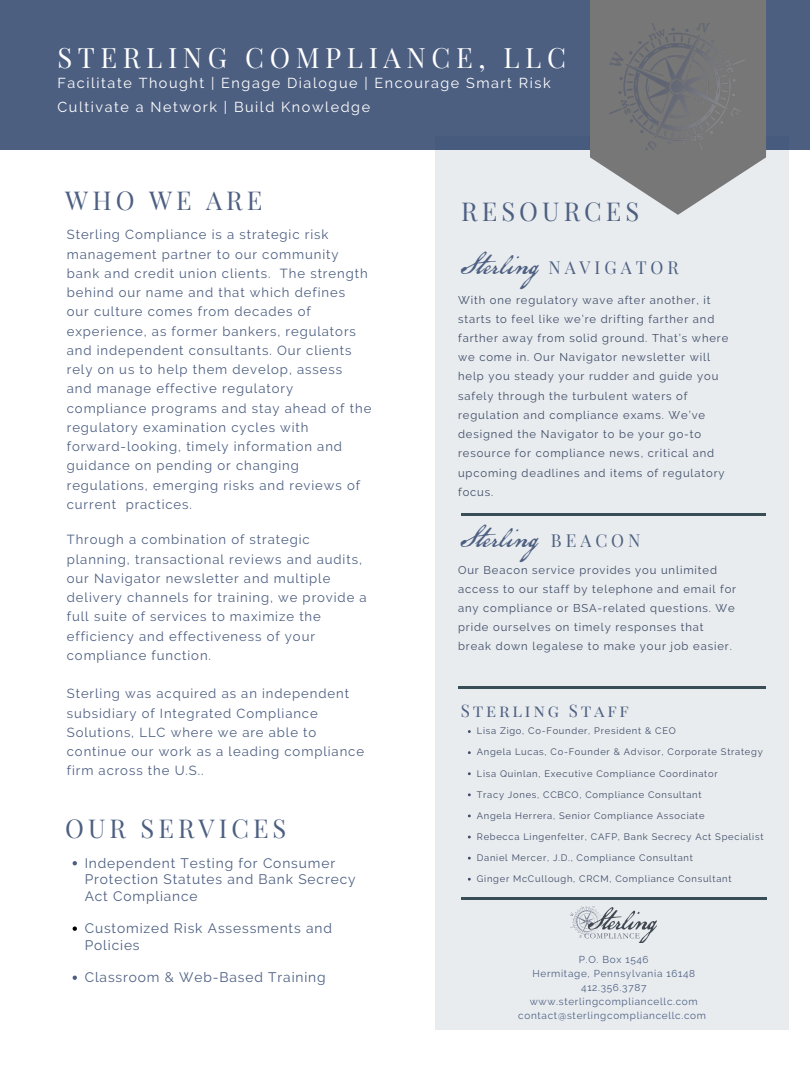
<style>
.page{position:relative;width:810px;height:1080px;background:#fff}
.page>*{position:absolute;margin:0;border:0;box-sizing:border-box;transform-origin:0 0}
.t1{font:27.5px "Playfair Display SC";letter-spacing:.205em;color:#fff}
.t2{font:25.44px "Playfair Display SC";letter-spacing:.16em;color:#4d5f81}
.t3{font:17.5px "Playfair Display SC";letter-spacing:.225em;color:#4d5f81}
.t4{font:17px "US Declaration";letter-spacing:.07em;color:#4d5f81}
.t5{font:17px "Playfair Display SC";letter-spacing:.165em;color:#4d5f81}
.t6{font:14.38px "Raleway";letter-spacing:.11em;color:#fff}
.t7{font:13.75px/16.4px "Raleway";letter-spacing:.065em;color:#4d5f81}
.t8{font:13.12px/19.2px "Raleway";letter-spacing:.07em;color:#4d5f81}
.t9{font:11.25px/19.2px "Raleway";letter-spacing:.08em;color:#3f4c66}
.t10{font:10px "Raleway";letter-spacing:.07em;color:#4d5f81}
.t11{font:9.38px "Raleway";letter-spacing:.08em;color:#3f4c66}
.s1{font-family:"US Declaration";font-size:17px}
.s2{font-family:"Playfair Display SC";font-size:17.5px}
</style>
<div class="page">
<div style="left:0;top:0;width:810px;height:150px;background:#4d5f81"></div>
<div style="left:436px;top:136px;width:352px;height:894px;background:#e8ecef"></div>
<hr style="left:461px;top:514px;width:305px;height:2px;background:#384d56">
<hr style="left:458px;top:687px;width:308px;height:2px;background:#384d56">
<hr style="left:461px;top:897px;width:305px;height:2px;background:#384d56">
<svg style="left:73px;top:861px;width:4px;height:4px"></svg>
<svg style="left:73px;top:927px;width:4px;height:4px"></svg>
<svg style="left:73px;top:976px;width:4px;height:4px"></svg>
<img style="left:571px;top:906px;width:86px;height:36px">
<svg style="left:590px;top:0;width:176px;height:215px;fill:#777"></svg>
<img style="left:609px;top:24px;width:136px;height:126px">
<p class="t1" style="left:58px;top:38px;width:510px">STERLING COMPLIANCE, LLC</p>
<p class="t6" style="left:58px;top:74px;width:495px">Facilitate Thought | Engage Dialogue | Encourage Smart Risk</p>
<p class="t6" style="left:58px;top:98px;width:314px">Cultivate a Network | Build Knowledge</p>
<p class="t2" style="left:65px;top:182px;width:199px">WHO WE ARE</p>
<p class="t8" style="left:67px;top:225px;width:306px">Sterling Compliance is a strategic risk management partner to our community bank and credit union clients. The strength behind our name and that which defines<br>our culture comes from decades of experience, as former bankers, regulators and independent consultants. Our clients rely on us to help them develop, assess<br>and manage effective regulatory compliance programs and stay ahead of the regulatory examination cycles with forward-looking, timely information and guidance on pending or changing regulations, emerging risks and reviews of current practices.</p>
<p class="t8" style="left:67px;top:530px;width:301px">Through a combination of strategic planning, transactional reviews and audits, our Navigator newsletter and multiple delivery channels for training, we provide a full suite of services to maximize the efficiency and effectiveness of your compliance function.</p>
<p class="t8" style="left:67px;top:684px;width:299px">Sterling was acquired as an independent subsidiary of Integrated Compliance Solutions, LLC where we are able to continue our work as a leading compliance firm across the U.S..</p>
<p class="t2" style="left:65px;top:810px;width:223px">OUR SERVICES</p>
<p class="t7" style="left:85px;top:855px;width:272px">Independent Testing for Consumer<br>Protection Statutes and Bank Secrecy<br>Act Compliance</p>
<p class="t7" style="left:85px;top:920px;width:249px">Customized Risk Assessments and<br>Policies</p>
<p class="t7" style="left:85px;top:969px;width:243px">Classroom &amp; Web-Based Training</p>
<p class="t2" style="left:461px;top:193px;width:179px">RESOURCES</p>
<p class="t3" style="left:461px;top:255px;width:219px"><span class="s1">Sterling</span>NAVIGATOR</p>
<p class="t9" style="left:458px;top:290px;width:272px">With one regulatory wave after another, it starts to feel like we’re drifting farther and farther away from solid ground. That’s where we come in. Our Navigator newsletter will help you steady your rudder and guide you safely through the turbulent waters of regulation and compliance exams. We’ve designed the Navigator to be your go-to resource for compliance news, critical and upcoming deadlines and items of regulatory focus.</p>
<p class="t4" style="left:461px;top:531px;width:181px">Sterling<span class="s2">B E A C O N</span></p>
<p class="t9" style="left:458px;top:560px;width:280px">Our Beacon service provides you unlimited access to our staff by telephone and email for any compliance or BSA-related questions. We pride ourselves on timely responses that break down legalese to make your job easier.</p>
<p class="t5" style="left:461px;top:699px;width:170px">Sterling Staff</p>
<p class="t11" style="left:477px;top:726px;width:201px">Lisa Zigo, Co-Founder, President &amp; CEO</p>
<p class="t11" style="left:477px;top:747px;width:288px">Angela Lucas, Co-Founder &amp; Advisor, Corporate Strategy</p>
<p class="t11" style="left:477px;top:768px;width:242px">Lisa Quinlan, Executive Compliance Coordinator</p>
<p class="t11" style="left:477px;top:789px;width:226px">Tracy Jones, CCBCO, Compliance Consultant</p>
<p class="t11" style="left:477px;top:810px;width:229px">Angela Herrera, Senior Compliance Associate</p>
<p class="t11" style="left:477px;top:831px;width:288px">Rebecca Lingenfelter, CAFP, Bank Secrecy Act Specialist</p>
<p class="t11" style="left:477px;top:852px;width:218px">Daniel Mercer, J.D., Compliance Consultant</p>
<p class="t11" style="left:477px;top:873px;width:256px">Ginger McCullough, CRCM, Compliance Consultant</p>
<p class="t10" style="left:579px;top:954px;width:71px">P.O. Box 1546</p>
<p class="t10" style="left:532px;top:968px;width:164px">Hermitage, Pennsylvania 16148</p>
<p class="t10" style="left:581px;top:981px;width:67px">412.356.3787</p>
<p class="t10" style="left:530px;top:995px;width:170px">www.sterlingcompliancellc.com</p>
<p class="t10" style="left:518px;top:1009px;width:189px">contact@sterlingcompliancellc.com</p>
</div>
